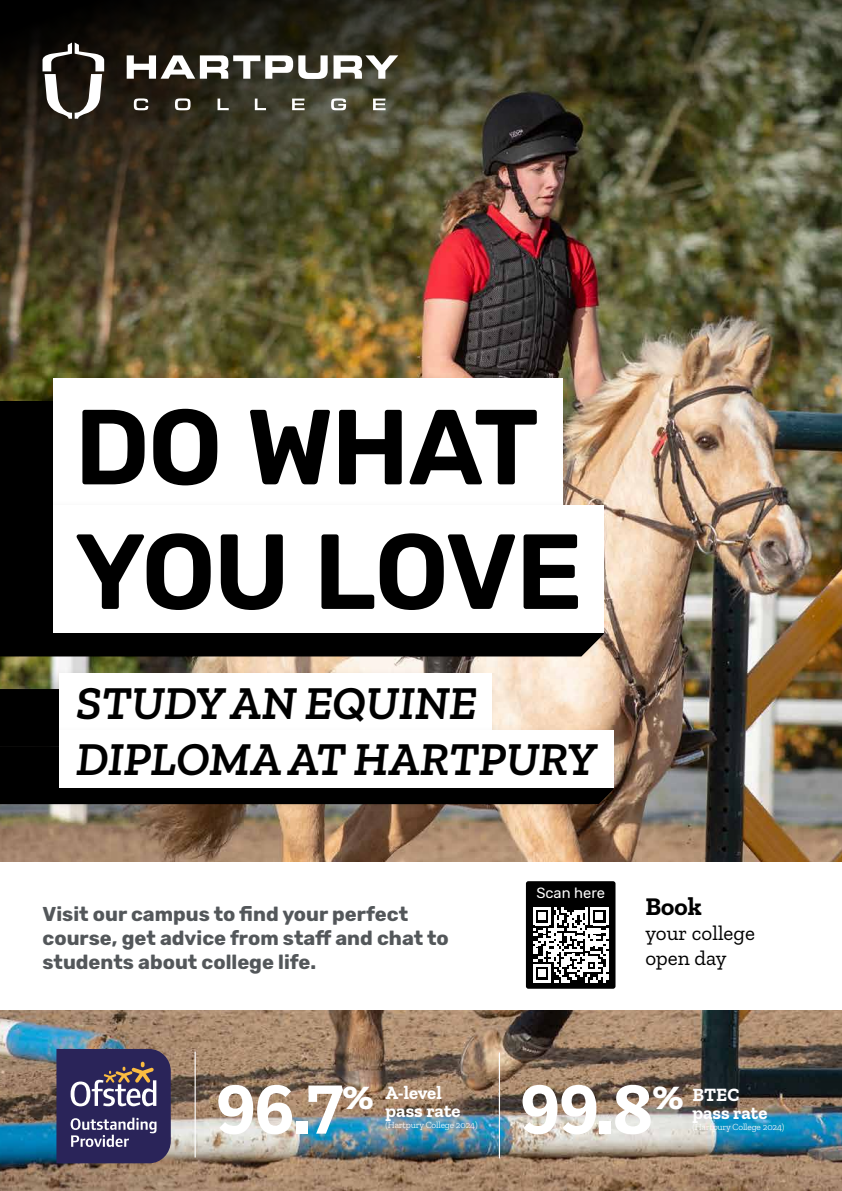
<style>
.page{position:relative;width:842px;height:1191px;background:#fff}
.page>*{position:absolute;margin:0;border:0;box-sizing:border-box;transform-origin:0 0}
.t1{font:600 106.4px/124.5px "Rubik";letter-spacing:-.025em;color:#000}
.t2{font:700 73.9px "Zilla Slab";color:#fff}
.t3{font:italic 600 48px "Zilla Slab";color:#000}
.t4{font:700 43.1px "Zilla Slab";color:#fff}
.t5{font:700 25.3px "Zilla Slab";color:#000}
.t6{font:21.1px/25.3px "Zilla Slab";color:#000}
.t7{font:700 20px/24px "Rubik";color:#53575a}
.t8{font:700 18.7px/17.5px "Zilla Slab";color:#fff}
.t9{font:14.7px "Rubik";color:#fff}
.t10{font:300 9.3px "Zilla Slab";letter-spacing:-.02em;color:#fff}
</style>
<div class="page">
<img style="left:0;top:1010px;width:842px;height:181px">
<img style="left:0;top:0;width:842px;height:862px">
<div style="left:0;top:401px;width:542px;height:128px;background:#000"></div>
<div style="left:0;top:529px;width:27px;height:127px;background:#000"></div>
<div style="left:27px;top:372px;width:542px;height:160px;background:#000;opacity:.25"></div>
<div style="left:53px;top:378px;width:510px;height:128px;background:#fff"></div>
<div style="left:27px;top:499px;width:583px;height:160px;background:#000;opacity:.25"></div>
<div style="left:53px;top:505px;width:551px;height:128px;background:#fff"></div>
<div style="left:33px;top:667px;width:465px;height:90px;background:#000;opacity:.25"></div>
<div style="left:60px;top:673px;width:432px;height:57px;background:#fff"></div>
<svg style="left:43px;top:43px;width:61px;height:76px"></svg>
<svg style="left:127px;top:55px;width:271px;height:55px"></svg>
<svg style="left:56px;top:1049px;width:115px;height:114px;background:#4a436c"></svg>
<hr style="left:499px;top:1052px;width:1px;height:106px;background:#fff">
<hr style="left:195px;top:1051px;width:1px;height:106px;background:#fff">
<svg style="left:0;top:689px;width:614px;height:115px"></svg>
<div style="left:33px;top:724px;width:586px;height:90px;background:#000;opacity:.25"></div>
<div style="left:60px;top:730px;width:554px;height:58px;background:#fff"></div>
<div style="left:526px;top:881px;width:89px;height:107px;background:#000;border-radius:3px"></div>
<svg style="left:533px;top:907px;width:75px;height:75px"></svg>
<h1 class="t1" style="left:75px;top:388px;width:510px">DO WHAT<br>YOU LOVE</h1>
<h3 class="t3" style="left:76px;top:676px;width:402px">STUDY AN EQUINE</h3>
<h3 class="t3" style="left:76px;top:731px;width:522px">DIPLOMA AT HARTPURY</h3>
<p class="t9" style="left:536px;top:885px;width:70px">Scan here</p>
<p class="t7" style="left:43px;top:902px;width:408px">Visit our campus to find your perfect course, get advice from staff and chat to students about college life.</p>
<p class="t5" style="left:645px;top:892px;width:58px">Book</p>
<p class="t6" style="left:645px;top:920px;width:111px">your college open day</p>
<h2 class="t2" style="left:216px;top:1066px;width:128px">96.7</h2>
<h3 class="t4" style="left:342px;top:1070px;width:33px">%</h3>
<p class="t8" style="left:386px;top:1084px;width:76px">A-level pass rate</p>
<p class="t10" style="left:386px;top:1120px;width:93px">(Hartpury College 2024)</p>
<h2 class="t2" style="left:520px;top:1066px;width:165px">99.8<sup>%</sup></h2>
<p class="t8" style="left:692px;top:1086px;width:76px">BTEC pass rate</p>
<p class="t10" style="left:692px;top:1122px;width:93px">(Hartpury College 2024)</p>
</div>
